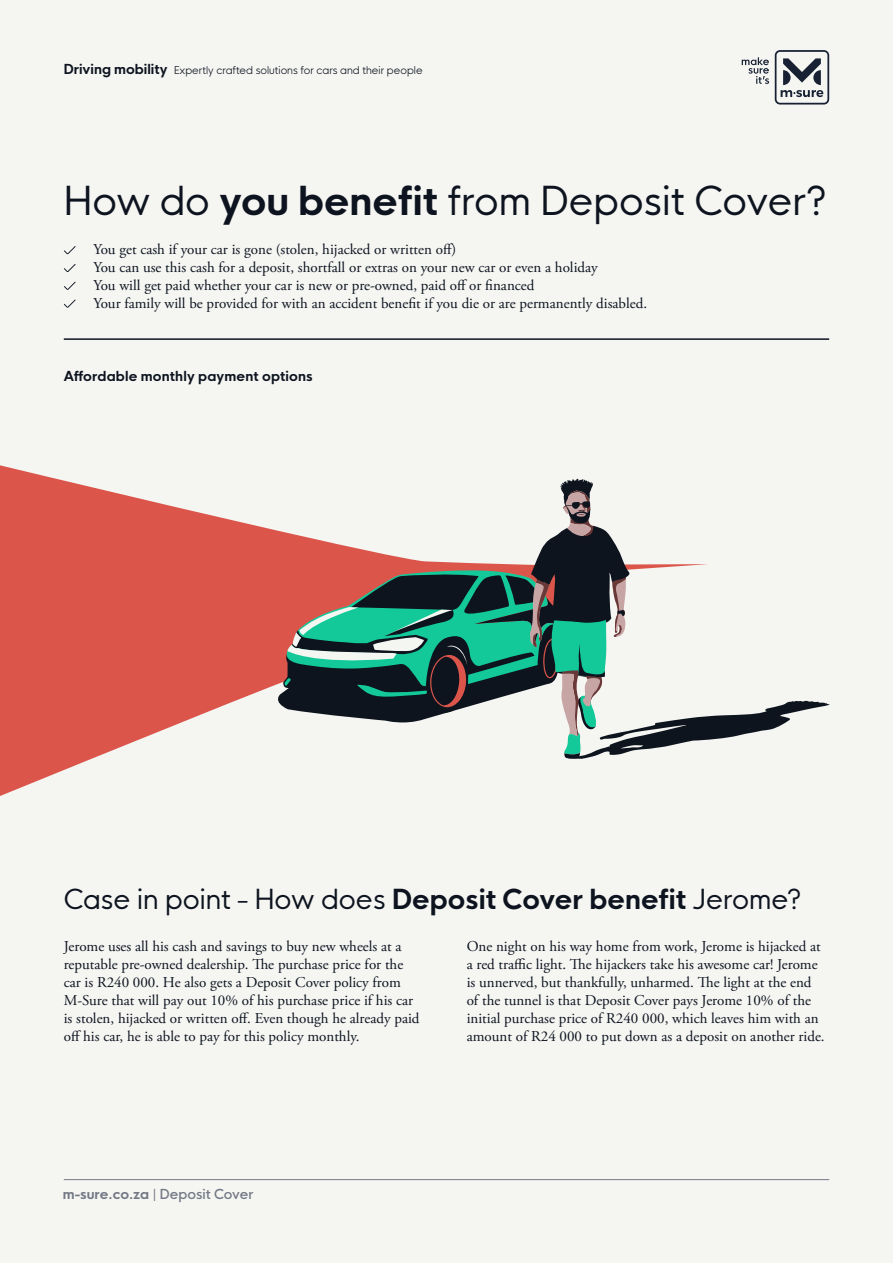
<style>
.page{position:relative;width:893px;height:1263px;background:#f5f5f2}
.page>*{position:absolute;margin:0;border:0;box-sizing:border-box;transform-origin:0 0}
.t1{font:39px "HK Nova";color:#0d141f}
.t2{font:27px "HK Nova";color:#0d141f}
.t3{font:15px/18px "Adobe Garamond Pro";color:#0d141f}
.t4{font:700 13.5px "HK Nova";letter-spacing:.01em;color:#0d141f}
.t5{font:500 13.5px "HK Nova";color:#747985}
.t6{font:300 10.5px "HK Nova";color:#0d141f}
.s1{font-weight:700;font-size:13.5px}
.s2{font-weight:700}
</style>
<div class="page">
<hr style="left:64px;top:1179px;width:765px;height:1px;background:#747985">
<svg style="left:775px;top:50px;width:54px;height:55px"></svg>
<svg style="left:742px;top:57px;width:27px;height:27px"></svg>
<svg style="left:64px;top:246px;width:12px;height:8px"></svg>
<svg style="left:64px;top:264px;width:12px;height:8px"></svg>
<svg style="left:64px;top:282px;width:12px;height:8px"></svg>
<svg style="left:64px;top:299px;width:12px;height:9px"></svg>
<hr style="left:64px;top:338px;width:765px;height:2px;background:#0d141f">
<svg style="left:0;top:465px;width:578px;height:331px;fill:#db554b"></svg>
<svg style="left:272px;top:479px;width:558px;height:280px"></svg>
<p class="t6" style="left:64px;top:61px;width:360px"><span class="s1">Driving mobility</span> Expertly crafted solutions for cars and their people</p>
<h1 class="t1" style="left:64px;top:167px;width:764px">How do <span class="s2">you benefit</span> from Deposit Cover?</h1>
<p class="t3" style="left:93px;top:241px;width:555px">You get cash if your car is gone (stolen, hijacked or written off)<br>You can use this cash for a deposit, shortfall or extras on your new car or even a holiday<br>You will get paid whether your car is new or pre-owned, paid off or financed<br>Your family will be provided for with an accident benefit if you die or are permanently disabled.</p>
<p class="t4" style="left:64px;top:364px;width:251px">Affordable monthly payment options</p>
<h2 class="t2" style="left:64px;top:876px;width:739px">Case in point - How does <span class="s2">Deposit Cover benefit</span> Jerome?</h2>
<p class="t3" style="left:64px;top:937px;width:357px">Jerome uses all his cash and savings to buy new wheels at a reputable pre-owned dealership. The purchase price for the car is R240 000. He also gets a Deposit Cover policy from M-Sure that will pay out 10% of his purchase price if his car is stolen, hijacked or written off. Even though he already paid off his car, he is able to pay for this policy monthly.</p>
<p class="t3" style="left:467px;top:937px;width:359px">One night on his way home from work, Jerome is hijacked at a red traffic light. The hijackers take his awesome car! Jerome is unnerved, but thankfully, unharmed. The light at the end of the tunnel is that Deposit Cover pays Jerome 10% of the initial purchase price of R240 000, which leaves him with an amount of R24 000 to put down as a deposit on another ride.</p>
<p class="t5" style="left:63px;top:1182px;width:192px"><span class="s2">m-sure.co.za</span> | Deposit Cover</p>
</div>
